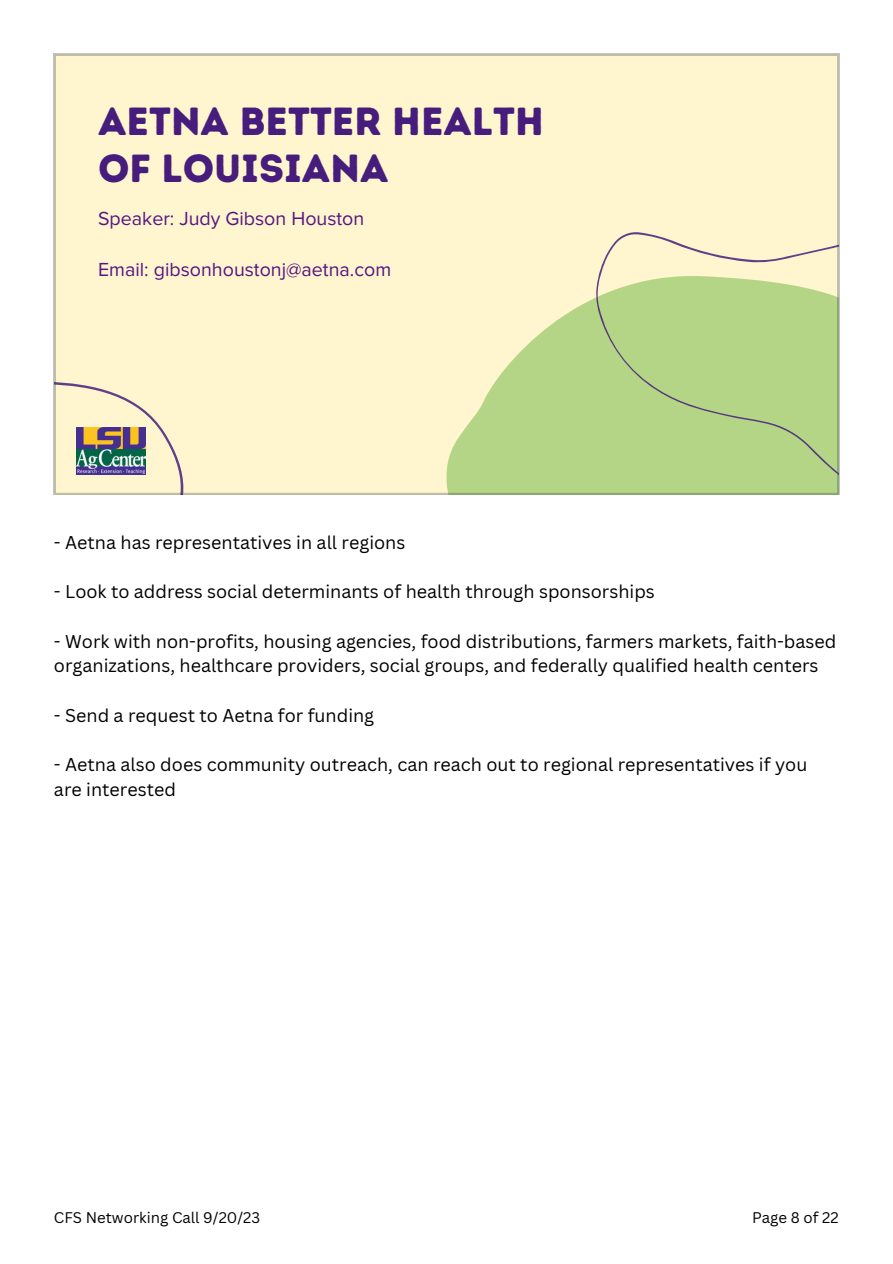
<style>
.page{position:relative;width:893px;height:1264px;background:#fff}
.page>*{position:absolute;margin:0;border:0;box-sizing:border-box;transform-origin:0 0}
.t1{font:39.15px/47px "Intro Rust Base";color:#461d7c}
.t2{font:19.65px "Proxima Nova";color:#581582}
.t3{font:18px/24.8px "Canva Sans";color:#000}
.t4{font:15px "Canva Sans";color:#000}
</style>
<div class="page">
<svg style="left:54px;top:54px;width:785px;height:441px;background:#ecebbd"></svg>
<p class="t1" style="left:98px;top:98px;width:447px">AETNA BETTER HEALTH<br>OF LOUISIANA</p>
<p class="t2" style="left:98px;top:210px;width:268px">Speaker: Judy Gibson Houston</p>
<p class="t2" style="left:98px;top:260px;width:294px">Email: gibsonhoustonj@aetna.com</p>
<p class="t3" style="left:54px;top:529px;width:353px">- Aetna has representatives in all regions</p>
<p class="t3" style="left:54px;top:578px;width:602px">- Look to address social determinants of health through sponsorships</p>
<p class="t3" style="left:54px;top:628px;width:783px">- Work with non-profits, housing agencies, food distributions, farmers markets, faith-based organizations, healthcare providers, social groups, and federally qualified health centers</p>
<p class="t3" style="left:54px;top:702px;width:322px">- Send a request to Aetna for funding</p>
<p class="t3" style="left:54px;top:752px;width:754px">- Aetna also does community outreach, can reach out to regional representatives if you are interested</p>
<p class="t4" style="left:54px;top:1206px;width:208px">CFS Networking Call 9/20/23</p>
<p class="t4" style="left:752px;top:1206px;width:88px">Page 8 of 22</p>
</div>
